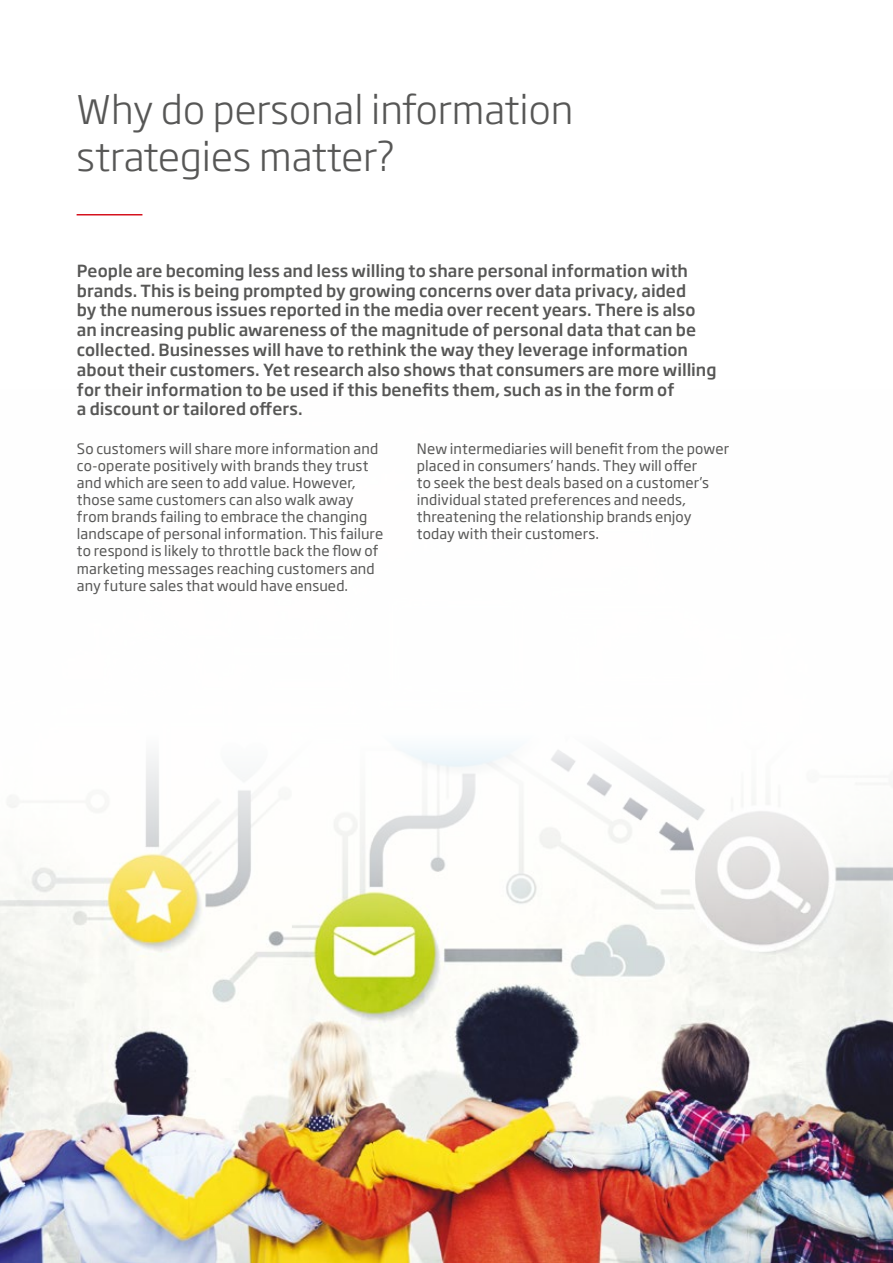
<style>
.page{position:relative;width:893px;height:1263px;background:#fff}
.page>*{position:absolute;margin:0;border:0;box-sizing:border-box;transform-origin:0 0}
.Page_Chapter_Heading{font:300 39px/46.8px "Soho Gothic Std";color:#575756}
.Content_Intro{font:500 16.5px/19.8px "Soho Gothic Std";color:#575756}
.Bullets{font:14.25px/17.1px "Soho Gothic Std";letter-spacing:.01em;color:#575756}
</style>
<div class="page">
<img style="left:0;top:747px;width:893px;height:516px">
<hr style="left:77px;top:214px;width:65px;height:1px;background:#d5121e">
<p class="Page_Chapter_Heading" style="left:77px;top:87px;width:498px">Why do personal information strategies matter?</p>
<p class="Content_Intro" style="left:77px;top:261px;width:641px">People are becoming less and less willing to share personal information with brands. This is being prompted by growing concerns over data privacy, aided<br>by the numerous issues reported in the media over recent years. There is also an increasing public awareness of the magnitude of personal data that can be collected. Businesses will have to rethink the way they leverage information about their customers. Yet research also shows that consumers are more willing for their information to be used if this benefits them, such as in the form of<br>a discount or tailored offers.</p>
<p class="Bullets" style="left:77px;top:440px;width:308px">So customers will share more information and co-operate positively with brands they trust and which are seen to add value. However, those same customers can also walk away from brands failing to embrace the changing landscape of personal information. This failure to respond is likely to throttle back the flow of marketing messages reaching customers and any future sales that would have ensued.</p>
<p class="Bullets" style="left:417px;top:440px;width:314px">New intermediaries will benefit from the power placed in consumers’ hands. They will offer<br>to seek the best deals based on a customer’s individual stated preferences and needs, threatening the relationship brands enjoy today with their customers.</p>
</div>
